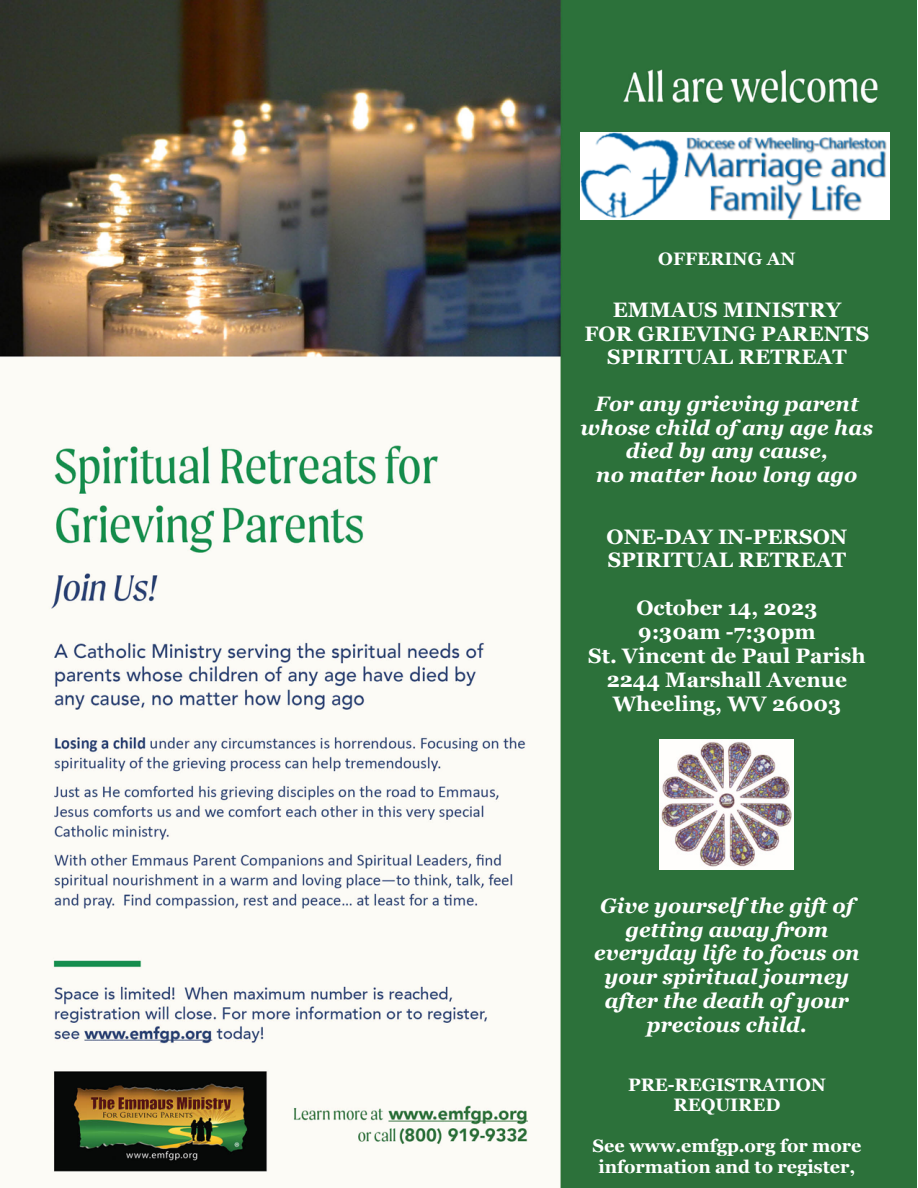
<style>
.page{position:relative;width:918px;height:1188px;background:#fff}
.page>*{position:absolute;margin:0;border:0;box-sizing:border-box;transform-origin:0 0}
.t1{font:italic 700 20.85px/23.9px "Georgia";color:#fff;text-align:center}
.t2{font:700 20.85px/23.9px "Georgia";color:#fff;text-align:center}
.t3{font:700 18px/20.5px "Georgia";letter-spacing:-.005em;color:#fff;text-align:center}
</style>
<div class="page">
<img style="left:0;top:0;width:916px;height:1188px">
<img style="left:581px;top:132px;width:308px;height:88px">
<img style="left:660px;top:739px;width:134px;height:131px">
<p class="t3" style="left:658px;top:248px;width:139px">OFFERING AN</p>
<p class="t2" style="left:584px;top:297px;width:286px">EMMAUS MINISTRY<br>FOR GRIEVING PARENTS<br>SPIRITUAL RETREAT</p>
<p class="t1" style="left:581px;top:391px;width:294px">For any grieving parent whose child of any age has died by any cause,<br>no matter how long ago</p>
<p class="t2" style="left:607px;top:523px;width:242px;text-align:left">ONE-DAY IN-PERSON<br>SPIRITUAL RETREAT</p>
<p class="t2" style="left:588px;top:595px;width:279px">October 14, 2023<br>9:30am -7:30pm<br>St. Vincent de Paul Parish<br>2244 Marshall Avenue<br>Wheeling, WV 26003</p>
<p class="t1" style="left:594px;top:892px;width:267px">Give yourself the gift of getting away from everyday life to focus on your spiritual journey after the death of your precious child.</p>
<p class="t3" style="left:628px;top:1073px;width:199px">PRE-REGISTRATION<br>REQUIRED</p>
<p class="t3" style="left:593px;top:1135px;width:270px;line-height:20.1px">See www.emfgp.org for more information and to register,</p>
</div>
